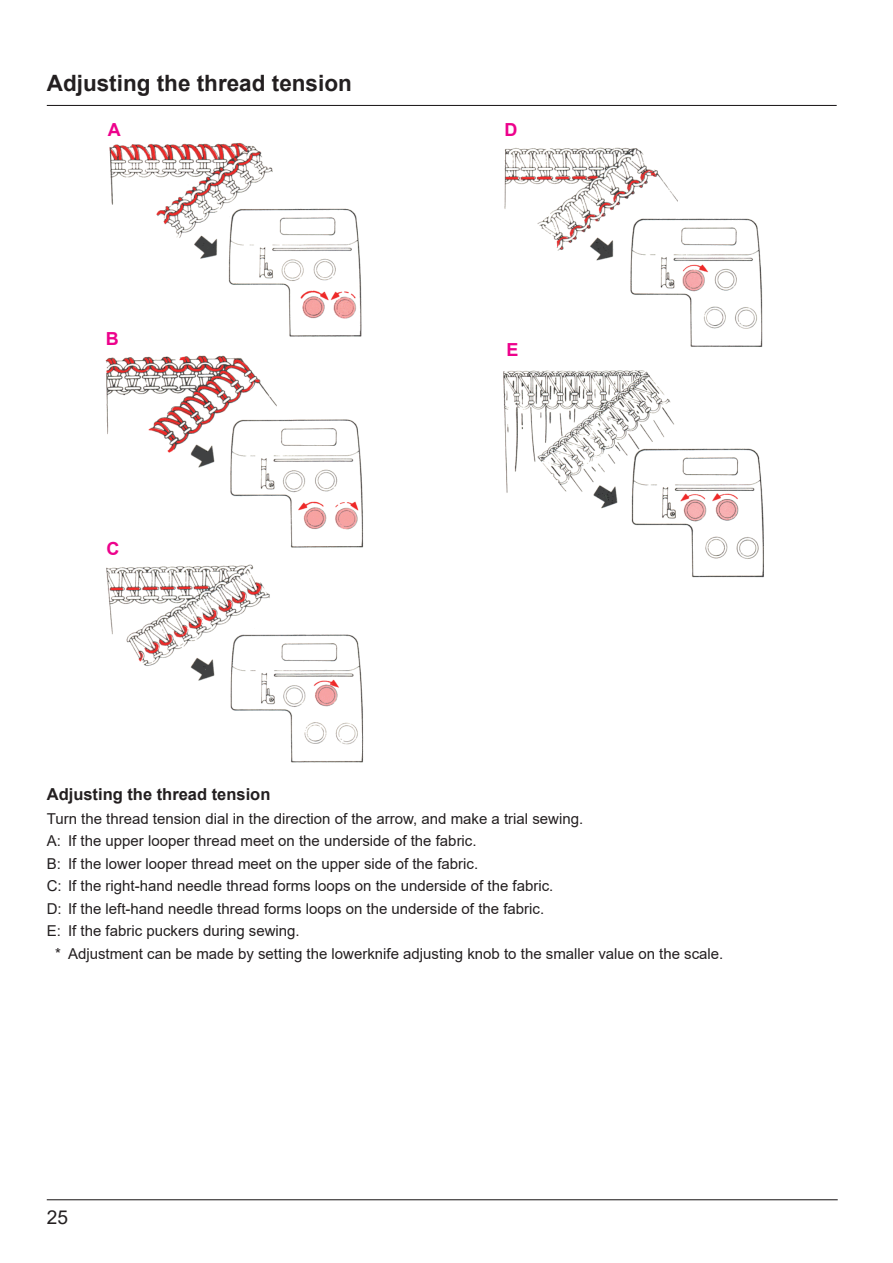
<style>
.page{position:relative;width:893px;height:1263px;background:#fff}
.page>*{position:absolute;margin:0;border:0;box-sizing:border-box;transform-origin:0 0}
.t1{font:700 22.5px "Arial";color:#231f20}
.t2{font:19.2px "Arial";color:#231f20}
.t3{font:700 18px "Arial";color:#ed028c}
.t4{font:700 16.5px "Arial";color:#231f20}
.t5{font:15px "Arial";color:#231f20}
</style>
<div class="page">
<hr style="left:47px;top:105px;width:790px;height:1px;background:#231f20">
<img style="left:105px;top:142px;width:259px;height:621px">
<div style="left:106px;top:330px;width:30px;height:20px;background:#fff"></div>
<div style="left:106px;top:539px;width:30px;height:20px;background:#fff"></div>
<div style="left:108px;top:750px;width:30px;height:20px;background:#fff"></div>
<img style="left:503px;top:147px;width:261px;height:431px">
<div style="left:506px;top:341px;width:30px;height:20px;background:#fff"></div>
<hr style="left:47px;top:1199px;width:791px;height:1px;background:#231f20">
<h1 class="t1" style="left:47px;top:67px;width:307px">Adjusting the thread tension</h1>
<p class="t3" style="left:108px;top:117px;width:14px">A</p>
<p class="t3" style="left:106px;top:326px;width:14px">B</p>
<p class="t3" style="left:106px;top:536px;width:14px">C</p>
<p class="t3" style="left:505px;top:117px;width:14px">D</p>
<p class="t3" style="left:506px;top:337px;width:14px">E</p>
<p class="t4" style="left:47px;top:783px;width:225px">Adjusting the thread tension</p>
<p class="t5" style="left:47px;top:808px;width:538px">Turn the thread tension dial in the direction of the arrow, and make a trial sewing.</p>
<p class="t5" style="left:47px;top:830px;width:431px">A: If the upper looper thread meet on the underside of the fabric.</p>
<p class="t5" style="left:47px;top:853px;width:433px">B: If the lower looper thread meet on the upper side of the fabric.</p>
<p class="t5" style="left:47px;top:875px;width:508px">C: If the right-hand needle thread forms loops on the underside of the fabric.</p>
<p class="t5" style="left:47px;top:898px;width:499px">D: If the left-hand needle thread forms loops on the underside of the fabric.</p>
<p class="t5" style="left:47px;top:920px;width:255px">E: If the fabric puckers during sewing.</p>
<p class="t5" style="left:55px;top:943px;width:670px">* Adjustment can be made by setting the lowerknife adjusting knob to the smaller value on the scale.</p>
<p class="t2" style="left:47px;top:1204px;width:23px">25</p>
</div>
